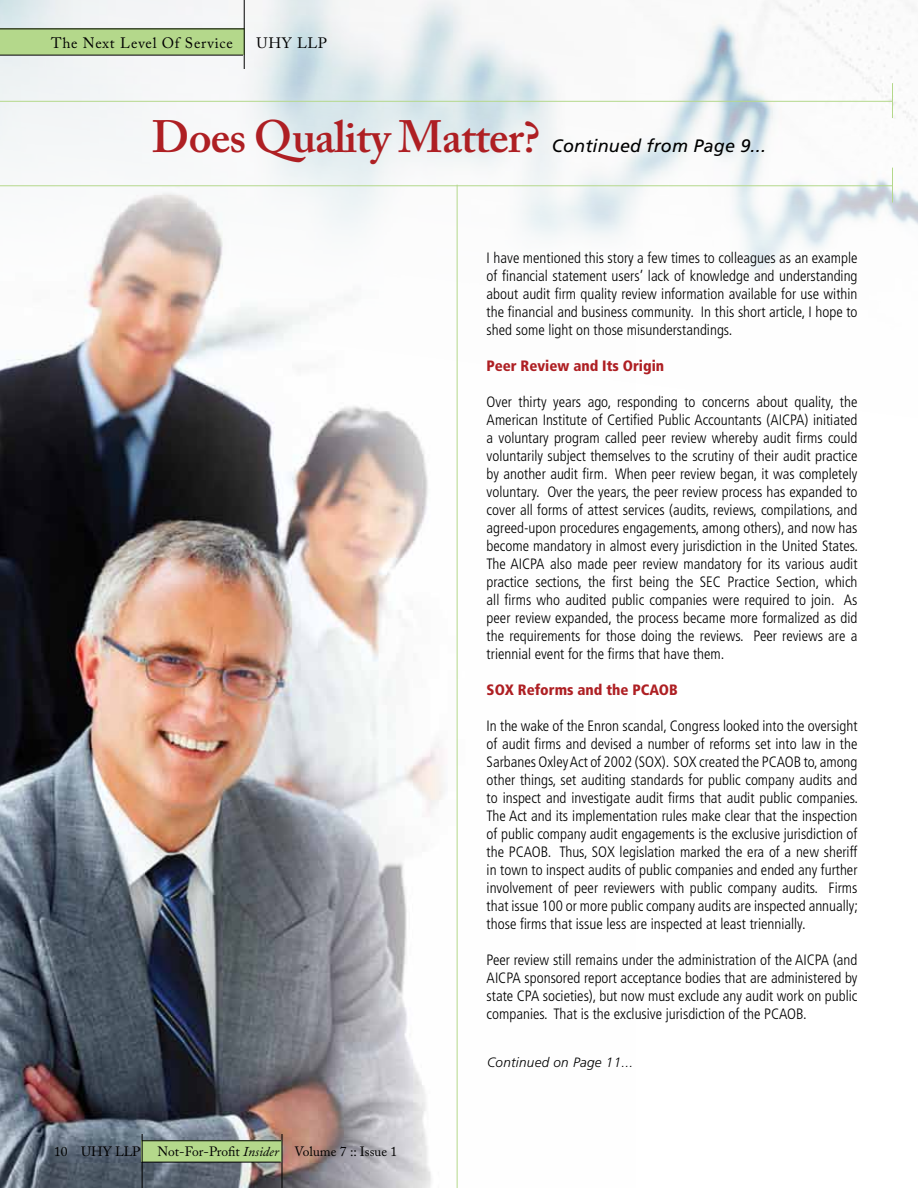
<style>
.page{position:relative;width:918px;height:1188px;background:#fff}
.page>*{position:absolute;margin:0;border:0;box-sizing:border-box;transform-origin:0 0}
.t1{font:600 45px "Adobe Caslon Pro";letter-spacing:-.02em;color:#ae1f23}
.t2{font:italic 18px "Frutiger";letter-spacing:.01em;color:#000}
.t3{font:300 condensed 15px/18px "Frutiger";color:#000;text-align:justify}
.t4{font:900 condensed 15px "Frutiger";color:#ae1f23}
.t5{font:15px "Adobe Caslon Pro";letter-spacing:.05em;color:#000}
.t6{font:13.5px "Adobe Caslon Pro";color:#000}
.t7{font:italic 300 13.5px "Frutiger";letter-spacing:.02em;color:#000}
.s1{font-style:italic}
</style>
<div class="page">
<img style="left:0;top:612px;width:457px;height:576px">
<img style="left:0;top:0;width:918px;height:612px">
<div style="left:0;top:28px;width:244px;height:28px;background:#b4d88b"></div>
<hr style="left:244px;top:0;width:1px;height:69px;background:#000">
<hr style="left:0;top:28px;width:244px;height:1px;background:#000">
<hr style="left:0;top:55px;width:243px;height:1px;background:#000">
<div style="left:142px;top:1141px;width:140px;height:21px;background:#b4d88b"></div>
<hr style="left:142px;top:1134px;width:1px;height:54px;background:#000">
<hr style="left:282px;top:1134px;width:1px;height:54px;background:#000">
<hr style="left:142px;top:1140px;width:139px;height:1px;background:#000">
<hr style="left:142px;top:1162px;width:139px;height:1px;background:#000">
<hr style="left:457px;top:185px;width:1px;height:1003px;background:#b4d88b">
<hr style="left:0;top:185px;width:892px;height:1px;background:#b4d88b">
<hr style="left:892px;top:168px;width:1px;height:34px;background:#b4d88b">
<hr style="left:0;top:101px;width:892px;height:1px;background:#b4d88b">
<hr style="left:892px;top:83px;width:1px;height:35px;background:#b4d88b">
<p class="t5" style="left:51px;top:34px;width:183px">The Next Level Of Service</p>
<p class="t5" style="left:256px;top:34px;width:72px">UHY LLP</p>
<h1 class="t1" style="left:152px;top:110px;width:390px">Does Quality Matter?</h1>
<p class="t2" style="left:552px;top:136px;width:216px">Continued from Page 9...</p>
<p class="t6" style="left:54px;top:1143px;width:88px">10 UHY LLP</p>
<p class="t6" style="left:158px;top:1143px;width:241px">Not-For-Profit <span class="s1">Insider</span> Volume 7 :: Issue 1</p>
<p class="t3" style="left:487px;top:249px;width:372px">I have mentioned this story a few times to colleagues as an example of financial statement users’ lack of knowledge and understanding about audit firm quality review information available for use within the financial and business community. In this short article, I hope to shed some light on those misunderstandings.</p>
<p class="t4" style="left:487px;top:357px;width:179px">Peer Review and Its Origin</p>
<p class="t3" style="left:487px;top:393px;width:373px">Over thirty years ago, responding to concerns about quality, the American Institute of Certified Public Accountants (AICPA) initiated a voluntary program called peer review whereby audit firms could voluntarily subject themselves to the scrutiny of their audit practice by another audit firm. When peer review began, it was completely voluntary. Over the years, the peer review process has expanded to cover all forms of attest services (audits, reviews, compilations, and agreed-upon procedures engagements, among others), and now has become mandatory in almost every jurisdiction in the United States.<br>The AICPA also made peer review mandatory for its various audit practice sections, the first being the SEC Practice Section, which all firms who audited public companies were required to join. As peer review expanded, the process became more formalized as did the requirements for those doing the reviews. Peer reviews are a triennial event for the firms that have them.</p>
<p class="t4" style="left:487px;top:681px;width:193px">SOX Reforms and the PCAOB</p>
<p class="t3" style="left:487px;top:717px;width:373px">In the wake of the Enron scandal, Congress looked into the oversight of audit firms and devised a number of reforms set into law in the Sarbanes Oxley Act of 2002 (SOX). SOX created the PCAOB to, among other things, set auditing standards for public company audits and to inspect and investigate audit firms that audit public companies.<br>The Act and its implementation rules make clear that the inspection of public company audit engagements is the exclusive jurisdiction of the PCAOB. Thus, SOX legislation marked the era of a new sheriff in town to inspect audits of public companies and ended any further involvement of peer reviewers with public company audits. Firms that issue 100 or more public company audits are inspected annually; those firms that issue less are inspected at least triennially.</p>
<p class="t3" style="left:487px;top:951px;width:372px">Peer review still remains under the administration of the AICPA (and AICPA sponsored report acceptance bodies that are administered by state CPA societies), but now must exclude any audit work on public companies. That is the exclusive jurisdiction of the PCAOB.</p>
<p class="t7" style="left:487px;top:1055px;width:148px">Continued on Page 11...</p>
</div>
